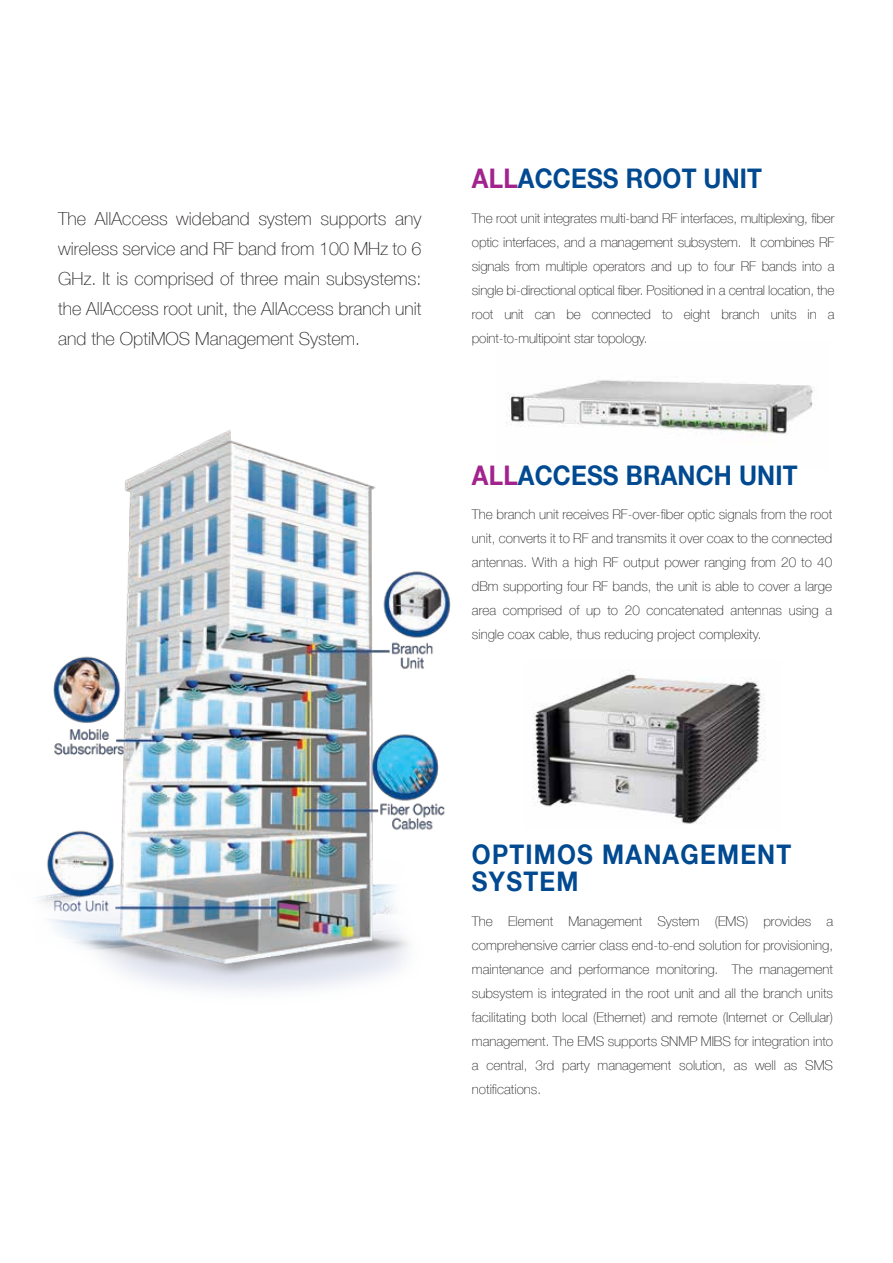
<style>
.page{position:relative;width:893px;height:1263px;background:#fff}
.page>*{position:absolute;margin:0;border:0;box-sizing:border-box;transform-origin:0 0}
.t1{font:700 27px "Helvetica Neue LT Com";letter-spacing:.005em;color:#014990;scale:.9 1}
.t2{font:700 27px/27px "Helvetica Neue LT Com";letter-spacing:.05em;color:#014990;scale:.9 1}
.t3{font:100 18px/30px "Helvetica Neue LT Com";color:#231f20;text-align:justify}
.t4{font:100 13.5px/24px "Helvetica Neue LT Com";color:#231f20;text-align:justify}
.s1{color:#a2238e}
</style>
<div class="page">
<img style="left:38px;top:430px;width:413px;height:561px">
<img style="left:508px;top:380px;width:307px;height:56px">
<img style="left:533px;top:670px;width:233px;height:154px">
<h2 class="t3" style="left:58px;top:203px;width:365px">The AllAccess wideband system supports any wireless service and RF band from 100 MHz to 6<br>GHz. It is comprised of three main subsystems: the AllAccess root unit, the AllAccess branch unit and the OptiMOS Management System.</h2>
<h1 class="t1" style="left:472px;top:162px;width:324px"><span class="s1">ALL</span>ACCESS ROOT UNIT</h1>
<p class="t4" style="left:472px;top:206px;width:364px">The root unit integrates multi-band RF interfaces, multiplexing, fiber optic interfaces, and a management subsystem. It combines RF signals from multiple operators and up to four RF bands into a single bi-directional optical fiber. Positioned in a central location, the root unit can be connected to eight branch units in a point-to-multipoint star topology.</p>
<h1 class="t1" style="left:472px;top:458px;width:363px"><span class="s1">ALL</span>ACCESS BRANCH UNIT</h1>
<p class="t4" style="left:472px;top:502px;width:362px">The branch unit receives RF-over-fiber optic signals from the root unit, converts it to RF and transmits it over coax to the connected antennas. With a high RF output power ranging from 20 to 40 dBm supporting four RF bands, the unit is able to cover a large area comprised of up to 20 concatenated antennas using a single coax cable, thus reducing project complexity.</p>
<h1 class="t2" style="left:472px;top:840px;width:356px">OPTIMOS MANAGEMENT<br>SYSTEM</h1>
<p class="t4" style="left:472px;top:909px;width:363px">The Element Management System (EMS) provides a comprehensive carrier class end-to-end solution for provisioning, maintenance and performance monitoring. The management subsystem is integrated in the root unit and all the branch units facilitating both local (Ethernet) and remote (Internet or Cellular) management. The EMS supports SNMP MIBS for integration into a central, 3rd party management solution, as well as SMS notifications.</p>
</div>
